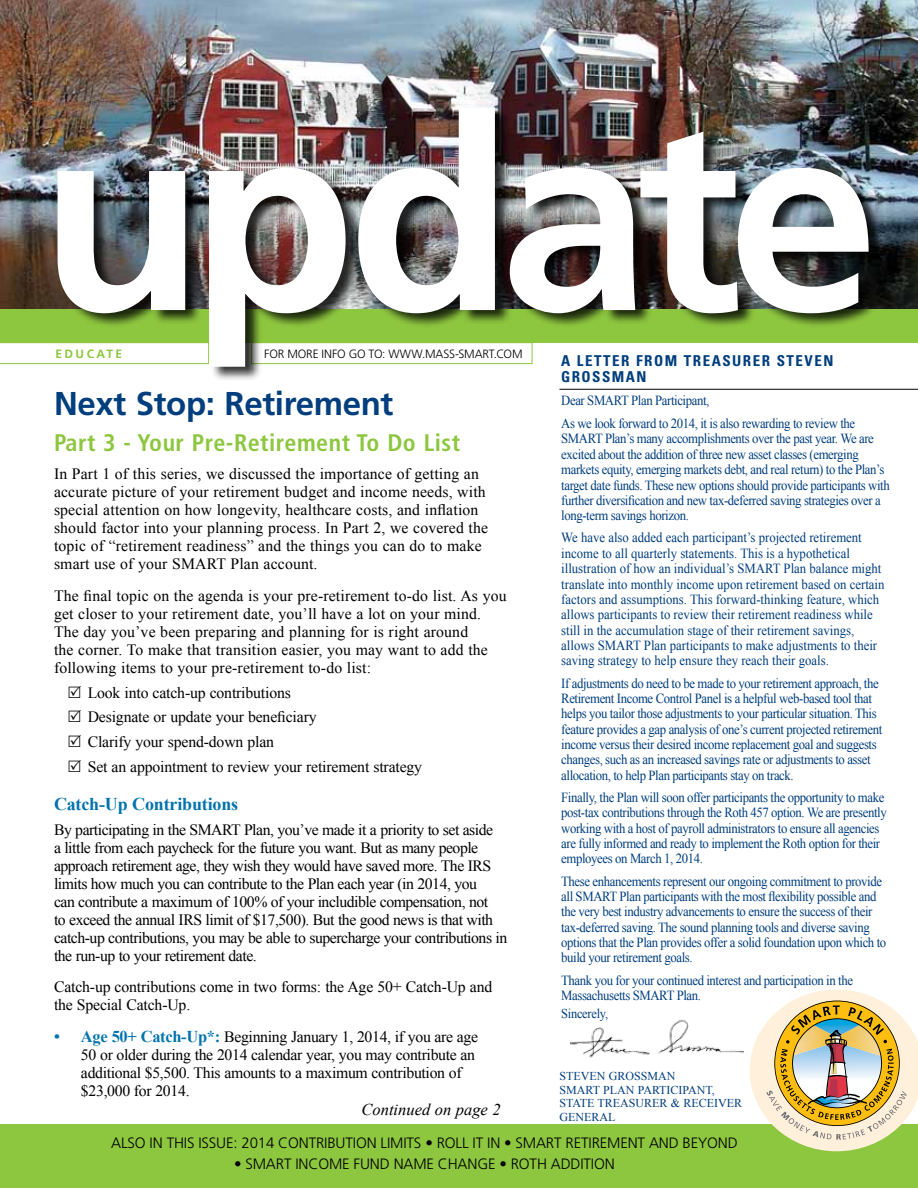
<style>
.page{position:relative;width:918px;height:1188px;background:#fff}
.page>*{position:absolute;margin:0;border:0;box-sizing:border-box;transform-origin:0 0}
.t1{font:700 270px "Frutiger LT Std";color:#fff}
.t2{font:700 33px "Frutiger LT Std";letter-spacing:-.01em;color:#003e7e}
.t3{font:700 condensed 24px "Frutiger";letter-spacing:.02em;color:#8dc63f}
.t4{font:700 18px "Times New Roman";letter-spacing:-.01em;color:#0073ae}
.t5{font:italic 16.5px "Times New Roman";color:#000}
.t6{font:15.75px/18px "Times New Roman";letter-spacing:.01em;color:#000}
.t7{font:15.75px/18px "Times New Roman";letter-spacing:-.03em;color:#000}
.t8{font:15.75px/18px "Times New Roman";letter-spacing:-.01em;color:#000}
.t9{font:300 15px "Frutiger LT Std";letter-spacing:-.01em;color:#000}
.t10{font:700 condensed 15px/16.5px "Univers LT Std";letter-spacing:.1em;color:#003e7e}
.t11{font:13.8px/15.3px "Times New Roman";letter-spacing:-.03em;color:#003e7e;scale:.92 1}
.t12{font:13.8px/15.3px "Times New Roman";color:#003e7e;scale:.92 1}
.t13{font:13.5px "Times New Roman";color:#003e7e;scale:.92 1}
.t14{font:12px/13.5px "Times New Roman";color:#003e7e}
.t15{font:300 12px "Frutiger LT Std";letter-spacing:-.01em;color:#000}
.t16{font:700 12px "Frutiger LT Std";color:#8dc63f}
.s1{font-weight:700;font-size:16.5px;color:#0073ae}
</style>
<div class="page">
<div style="left:0;top:1125px;width:918px;height:63px;background:#8dc63f"></div>
<hr style="left:559px;top:389px;width:359px;height:1px;background:#000">
<svg style="left:0;top:343px;width:58px;height:21px"></svg>
<svg style="left:750px;top:989px;width:168px;height:162px"></svg>
<img style="left:571px;top:1019px;width:172px;height:39px">
<img style="left:0;top:0;width:918px;height:310px">
<div style="left:0;top:310px;width:918px;height:33px;background:#8dc63f"></div>
<div style="left:58px;top:106px;width:828px;height:276px;background:#000;opacity:.8"></div>
<h1 class="t1" style="left:39px;top:58px;width:841px">UPDATE</h1>
<p class="t15" style="left:264px;top:347px;width:260px">FOR M ORE INFO G O TO: WWW.MASS-SMART.COM</p>
<p class="t16" style="left:-14px;top:346px;width:39px">E</p>
<p class="t16" style="left:65px;top:346px;width:42px">DU CATE</p>
<p class="t10" style="left:561px;top:352px;width:274px">A LETTER FROM TREASURER STEVEN<br>GROSSMAN</p>
<p class="t11" style="left:561px;top:389px;width:321px;line-height:22.8px">Dear SMART Plan Participant,<br>As we look forward to 2014, it is also rewarding to review the</p>
<p class="t11" style="left:561px;top:431px;width:359px">SMART Plan’s many accomplishments over the past year. We are excited about the addition of three new asset classes (emerging markets equity, emerging markets debt, and real return) to the Plan’s target date funds. These new options should provide participants with further diversification and new tax-deferred saving strategies over a long-term savings horizon.</p>
<p class="t12" style="left:561px;top:530px;width:353px">We have also added each participant’s projected retirement income to all quarterly statements. This is a hypothetical illustration of how an individual’s SMART Plan balance might translate into monthly income upon retirement based on certain factors and assumptions. This forward-thinking feature, which allows participants to review their retirement readiness while still in the accumulation stage of their retirement savings, allows SMART Plan participants to make adjustments to their saving strategy to help ensure they reach their goals.</p>
<p class="t11" style="left:561px;top:675px;width:350px">If adjustments do need to be made to your retirement approach, the Retirement Income Control Panel is a helpful web-based tool that helps you tailor those adjustments to your particular situation. This feature provides a gap analysis of one’s current projected retirement income versus their desired income replacement goal and suggests changes, such as an increased savings rate or adjustments to asset allocation, to help Plan participants stay on track.</p>
<p class="t11" style="left:561px;top:789px;width:355px">Finally, the Plan will soon offer participants the opportunity to make post-tax contributions through the Roth 457 option. We are presently working with a host of payroll administrators to ensure all agencies are fully informed and ready to implement the Roth option for their employees on March 1, 2014.</p>
<p class="t11" style="left:561px;top:873px;width:355px">These enhancements represent our ongoing commitment to provide all SMART Plan participants with the most flexibility possible and the very best industry advancements to ensure the success of their tax-deferred saving. The sound planning tools and diverse saving options that the Plan provides offer a solid foundation upon which to build your retirement goals.</p>
<p class="t11" style="left:561px;top:972px;width:319px">Thank you for your continued interest and participation in the<br>Massachusetts SMART Plan.</p>
<h2 class="t2" style="left:54px;top:384px;width:341px">NEXT STOP: RETIREMENT</h2>
<h3 class="t3" style="left:54px;top:429px;width:408px">Part 3 - Your Pre-Retirement To Do List</h3>
<p class="t6" style="left:54px;top:465px;width:436px">In Part 1 of this series, we discussed the importance of getting an accurate picture of your retirement budget and income needs, with special attention on how longevity, healthcare costs, and inflation should factor into your planning process. In Part 2, we covered the topic of “retirement readiness” and the things you can do to make smart use of your SMART Plan account.</p>
<p class="t6" style="left:54px;top:586px;width:454px">The final topic on the agenda is your pre-retirement to-do list. As you get closer to your retirement date, you’ll have a lot on your mind.<br>The day you’ve been preparing and planning for is right around<br>the corner. To make that transition easier, you may want to add the following items to your pre-retirement to-do list:</p>
<p class="t8" style="left:88px;top:680px;width:336px;line-height:24.8px">Look into catch-up contributions<br>Designate or update your beneficiary<br>Clarify your spend-down plan<br>Set an appointment to review your retirement strategy</p>
<h3 class="t4" style="left:54px;top:792px;width:186px">Catch-Up Contributions</h3>
<p class="t7" style="left:54px;top:820px;width:455px">By participating in the SMART Plan, you’ve made it a priority to set aside<br>a little from each paycheck for the future you want. But as many people approach retirement age, they wish they would have saved more. The IRS limits how much you can contribute to the Plan each year (in 2014, you<br>can contribute a maximum of 100% of your includible compensation, not<br>to exceed the annual IRS limit of $17,500). But the good news is that with catch-up contributions, you may be able to supercharge your contributions in the run-up to your retirement date.</p>
<p class="t8" style="left:54px;top:978px;width:440px">Catch-up contributions come in two forms: the Age 50+ Catch-Up and the Special Catch-Up.</p>
<p class="t8" style="left:81px;top:1027px;width:399px;text-indent:-27px"><span class="s1">• Age 50+ Catch-Up*:</span> Beginning January 1, 2014, if you are age 50 or older during the 2014 calendar year, you may contribute an additional $5,500. This amounts to a maximum contribution of $23,000 for 2014.</p>
<p class="t13" style="left:561px;top:1005px;width:53px">Sincerely,</p>
<p class="t14" style="left:559px;top:1069px;width:84px">Steven Grossma</p>
<p class="t14" style="left:667px;top:1069px;width:10px">n</p>
<p class="t14" style="left:559px;top:1083px;width:92px">SMART Plan Parti</p>
<p class="t14" style="left:559px;top:1083px;width:180px;text-indent:111px">cipant,<br>State Treasurer &amp; Receiver<br>General</p>
<p class="t5" style="left:362px;top:1098px;width:141px">Continued on page 2</p>
<p class="t9" style="left:111px;top:1135px;width:188px">ALSO IN THIS ISSUE: 2014 CONT</p>
<p class="t9" style="left:316px;top:1135px;width:29px">RIBUTION</p>
<p class="t9" style="left:381px;top:1135px;width:73px">LIMITS • ROLL</p>
<p class="t9" style="left:473px;top:1135px;width:62px">IT IN • SMAR</p>
<p class="t9" style="left:554px;top:1135px;width:75px">T RETIREMENT</p>
<p class="t9" style="left:649px;top:1135px;width:90px">AND BEYON D</p>
<p class="t9" style="left:234px;top:1156px;width:30px">• SMAR</p>
<p class="t9" style="left:284px;top:1156px;width:278px">T INCOME FUND NAME CHANGE • ROTH ADD</p>
<p class="t9" style="left:580px;top:1156px;width:36px">ITION</p>
</div>
